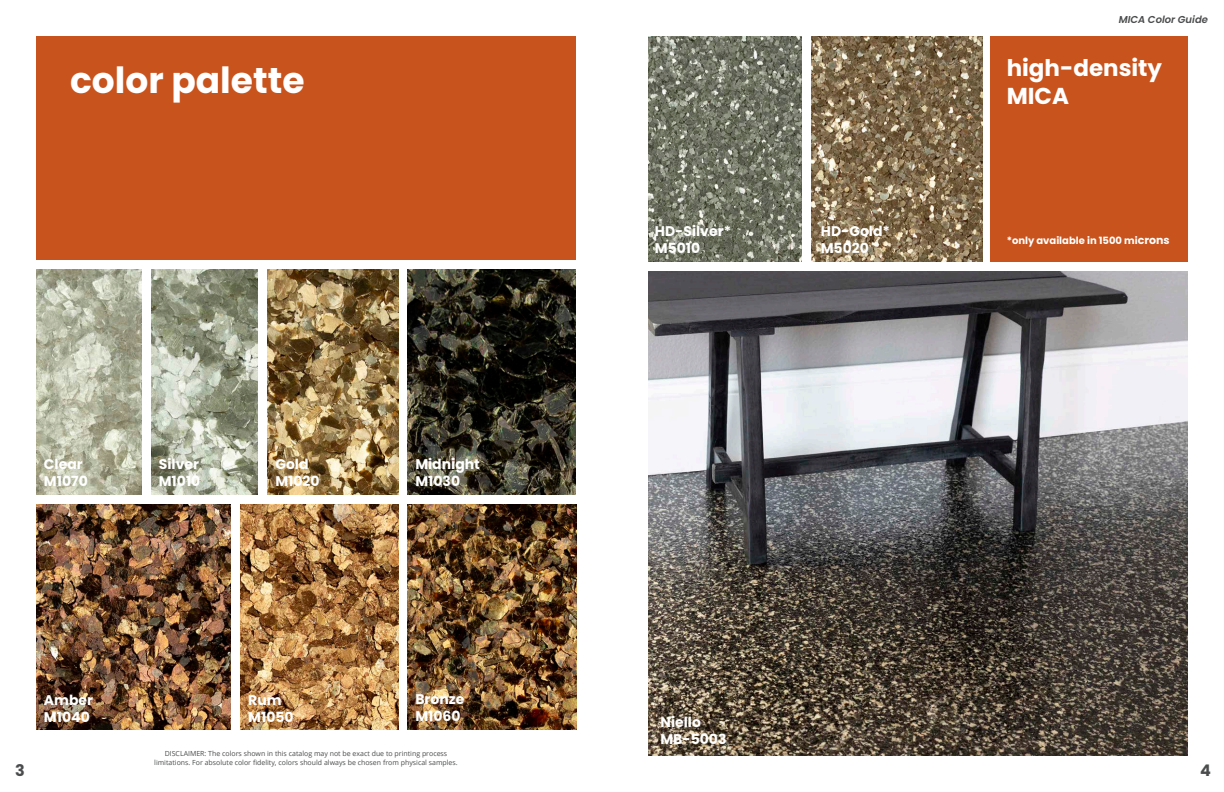
<style>
.page{position:relative;width:1224px;height:792px;background:#fff}
.page>*{position:absolute;margin:0;border:0;box-sizing:border-box;transform-origin:0 0}
.t1{font:700 36px "Poppins";color:#fff}
.t2{font:700 23px/27.6px "Poppins";color:#fff}
.t3{font:700 16px "Poppins";color:#4b4c4d}
.t4{font:700 14px/16.8px "Poppins";color:#fff}
.t5{font:700 10px "Poppins";color:#fff}
.t6{font:italic 600 10px "Poppins";color:#4b4c4d}
.t7{font:7px/9px "Open Sans";color:#4b4c4d;text-align:center}
.s1{font-size:11px}
</style>
<div class="page">
<img style="left:648px;top:271px;width:540px;height:485px">
<div style="left:36px;top:36px;width:540px;height:223px;background:#c8531d"></div>
<img style="left:648px;top:36px;width:154px;height:225px">
<img style="left:812px;top:36px;width:170px;height:225px">
<div style="left:991px;top:36px;width:197px;height:225px;background:#c8531d"></div>
<img style="left:36px;top:269px;width:106px;height:225px">
<img style="left:152px;top:269px;width:106px;height:225px">
<img style="left:268px;top:269px;width:131px;height:225px">
<img style="left:36px;top:504px;width:194px;height:225px">
<img style="left:240px;top:504px;width:159px;height:225px">
<img style="left:407px;top:504px;width:169px;height:225px">
<img style="left:407px;top:269px;width:169px;height:225px">
<h3 class="t6" style="left:1119px;top:14px;width:91px">MICA Color Guide</h3>
<h1 class="t1" style="left:70px;top:60px;width:236px">color palette</h1>
<h2 class="t2" style="left:1007px;top:54px;width:157px">high-density<br>MICA</h2>
<h3 class="t4" style="left:44px;top:456px;width:45px">Clear<br>M1070</h3>
<h3 class="t4" style="left:159px;top:456px;width:43px">Silver<br>M1010</h3>
<h3 class="t4" style="left:275px;top:456px;width:46px">Gold<br>M1020</h3>
<h3 class="t4" style="left:415px;top:456px;width:66px">Midnight<br>M1030</h3>
<h3 class="t4" style="left:44px;top:691px;width:51px">Amber<br>M1040</h3>
<h3 class="t4" style="left:248px;top:691px;width:47px">Rum<br>M1050</h3>
<h3 class="t4" style="left:415px;top:691px;width:51px">Bronze<br>M1060</h3>
<h3 class="t4" style="left:655px;top:223px;width:78px">HD-Silver*<br>M5010</h3>
<h3 class="t4" style="left:821px;top:223px;width:71px">HD-Gold*<br>M5020</h3>
<h3 class="t5" style="left:1007px;top:234px;width:165px">*only available in 1500 mi<span class="s1">crons</span></h3>
<h3 class="t4" style="left:660px;top:714px;width:68px">Niello<br>MB-5003</h3>
<p class="t7" style="left:154px;top:749px;width:305px">DISCLAIMER: The colors shown in this catalog may not be exact due to printing process limitations. For absolute color fidelity, colors should always be chosen from physical samples.</p>
<h3 class="t3" style="left:15px;top:761px;width:11px">3</h3>
<h3 class="t3" style="left:1200px;top:761px;width:12px">4</h3>
</div>
